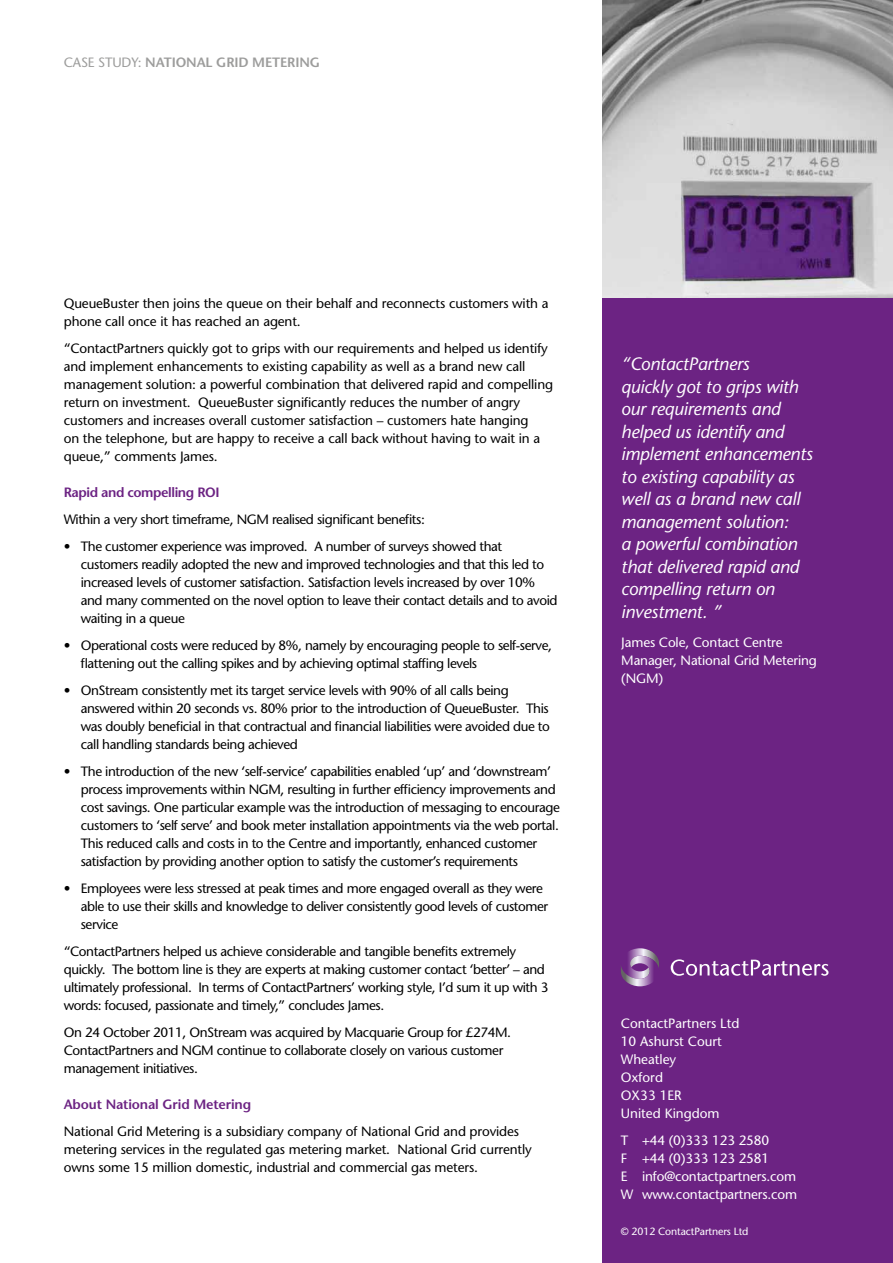
<style>
.page{position:relative;width:893px;height:1263px;background:#fff}
.page>*{position:absolute;margin:0;border:0;box-sizing:border-box;transform-origin:0 0}
.t1{font:italic 18px/22.5px "Stone Sans";letter-spacing:-.01em;color:#fff}
.t2{font:13.5px/18px "Stone Sans";letter-spacing:-.03em;color:#000}
.t3{font:13.5px/18px "Stone Sans";letter-spacing:-.01em;color:#000}
.t4{font:13.5px/18px "Stone Sans";letter-spacing:-.01em;color:#fff}
.t5{font:600 13.5px "Stone Sans";letter-spacing:-.01em;color:#9d9d9c}
.t6{font:600 13.5px "Stone Sans";letter-spacing:-.01em;color:#6c2383}
.t7{font:600 13.5px "Stone Sans";letter-spacing:-.03em;color:#6c2383}
.t8{font:10.5px "Stone Sans";letter-spacing:-.01em;color:#fff}
.s1{font-weight:400}
</style>
<div class="page">
<div style="left:602px;top:298px;width:291px;height:965px;background:#6c2383"></div>
<img style="left:602px;top:0;width:291px;height:298px">
<svg style="left:621px;top:948px;width:38px;height:38px"></svg>
<svg style="left:671px;top:959px;width:157px;height:17px"></svg>
<p class="t5" style="left:64px;top:54px;width:246px"><span class="s1">CASE STUDY:</span> National Grid Metering</p>
<p class="t3" style="left:64px;top:295px;width:486px">QueueBuster then joins the queue on their behalf and reconnects customers with a phone call once it has reached an agent.</p>
<p class="t3" style="left:64px;top:340px;width:491px">“ContactPartners quickly got to grips with our requirements and helped us identify and implement enhancements to existing capability as well as a brand new call management solution: a powerful combination that delivered rapid and compelling return on investment. QueueBuster significantly reduces the number of angry customers and increases overall customer satisfaction – customers hate hanging<br>on the telephone, but are happy to receive a call back without having to wait in a queue,” comments James.</p>
<p class="t7" style="left:64px;top:484px;width:142px">Rapid and compelling ROI</p>
<p class="t2" style="left:64px;top:511px;width:363px">Within a very short timeframe, NGM realised significant benefits:</p>
<p class="t2" style="left:81px;top:538px;width:478px;text-indent:-17px">• The customer experience was improved. A number of surveys showed that customers readily adopted the new and improved technologies and that this led to increased levels of customer satisfaction. Satisfaction levels increased by over 10% and many commented on the novel option to leave their contact details and to avoid waiting in a queue</p>
<p class="t2" style="left:81px;top:636px;width:473px;text-indent:-17px">• Operational costs were reduced by 8%, namely by encouraging people to self-serve, flattening out the calling spikes and by achieving optimal staffing levels</p>
<p class="t2" style="left:81px;top:681px;width:471px;text-indent:-17px">• OnStream consistently met its target service levels with 90% of all calls being answered within 20 seconds vs. 80% prior to the introduction of QueueBuster. This was doubly beneficial in that contractual and financial liabilities were avoided due to call handling standards being achieved</p>
<p class="t2" style="left:81px;top:762px;width:481px;text-indent:-17px">• The introduction of the new ‘self-service’ capabilities enabled ‘up’ and ‘downstream’ process improvements within NGM, resulting in further efficiency improvements and cost savings. One particular example was the introduction of messaging to encourage customers to ‘self serve’ and book meter installation appointments via the web portal.<br>This reduced calls and costs in to the Centre and importantly, enhanced customer satisfaction by providing another option to satisfy the customer’s requirements</p>
<p class="t2" style="left:81px;top:879px;width:469px;text-indent:-17px">• Employees were less stressed at peak times and more engaged overall as they were able to use their skills and knowledge to deliver consistently good levels of customer service</p>
<p class="t2" style="left:64px;top:942px;width:486px">“ContactPartners helped us achieve considerable and tangible benefits extremely quickly. The bottom line is they are experts at making customer contact ‘better’ – and ultimately professional. In terms of ContactPartners’ working style, I’d sum it up with 3 words: focused, passionate and timely,” concludes James.</p>
<p class="t2" style="left:64px;top:1023px;width:449px">On 24 October 2011, OnStream was acquired by Macquarie Group for £274M.<br>ContactPartners and NGM continue to collaborate closely on various customer management initiatives.</p>
<p class="t6" style="left:64px;top:1096px;width:189px">About National Grid Metering</p>
<p class="t3" style="left:64px;top:1122px;width:470px">National Grid Metering is a subsidiary company of National Grid and provides metering services in the regulated gas metering market. National Grid currently owns some 15 million domestic, industrial and commercial gas meters.</p>
<p class="t1" style="left:621px;top:352px;width:193px">“ContactPartners<br>quickly got to grips with our requirements and helped us identify and implement enhancements to existing capability as well as a brand new call management solution:<br>a powerful combination that delivered rapid and compelling return on investment. ”</p>
<p class="t4" style="left:621px;top:633px;width:197px">James Cole, Contact Centre<br>Manager, National Grid Metering (NGM)</p>
<p class="t4" style="left:621px;top:1014px;width:120px">ContactPartners Ltd<br>10 Ashurst Court<br>Wheatley<br>Oxford<br>OX33 1ER<br>United Kingdom</p>
<p class="t4" style="left:621px;top:1131px;width:178px">T +44 (0)333 123 2580<br>F +44 (0)333 123 2581<br>E info@contactpartners.com<br>W www.contactpartners.com</p>
<p class="t8" style="left:621px;top:1225px;width:129px">© 2012 ContactPartners Ltd</p>
</div>
